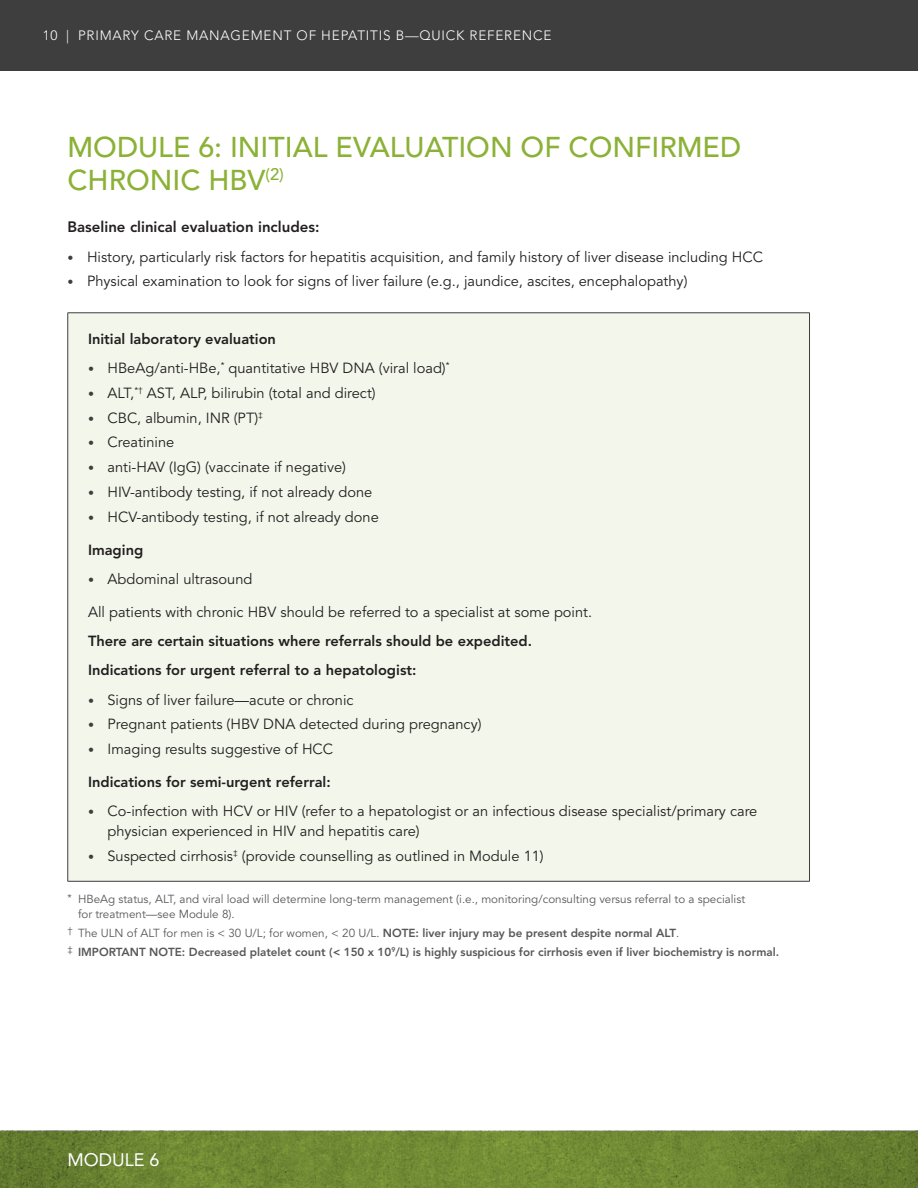
<style>
.page{position:relative;width:918px;height:1188px;background:#fff}
.page>*{position:absolute;margin:0;border:0;box-sizing:border-box;transform-origin:0 0}
.t1{font:500 28.5px/33px "Avenir LT Std";color:#8bb136}
.t2{font:18px "Avenir LT Std";color:#fff}
.t3{font:800 15px "Avenir LT Std";color:#231f20}
.t4{font:14.7px/20px "Avenir LT Std";color:#231f20}
.t5{font:800 14.7px/29.1px "Avenir LT Std";color:#231f20}
.t6{font:300 13.5px "Avenir LT Std";letter-spacing:.06em;color:#fff}
.t7{font:800 11.7px/19px "Avenir LT Std";color:#57585a}
.t8{font:11.7px/14.2px "Avenir LT Std";color:#57585a}
.s1{font-size:12px;color:#3e3e3f}
.s2{font-weight:400}
</style>
<div class="page">
<svg style="left:0;top:1131px;width:917px;height:57px;background:#6d8632"></svg>
<hr style="left:917px;top:1131px;width:1px;height:57px;background:#96b845">
<div style="left:0;top:0;width:918px;height:70px;background:#3e3e3f"></div>
<div style="left:68px;top:313px;width:742px;height:568px;background:#f3f7eb"></div>
<hr style="left:68px;top:313px;width:742px;height:1px;background:#3e3e3f">
<hr style="left:68px;top:313px;width:1px;height:568px;background:#3e3e3f">
<hr style="left:809px;top:313px;width:1px;height:568px;background:#3e3e3f">
<hr style="left:68px;top:881px;width:742px;height:1px;background:#3e3e3f">
<p class="t6" style="left:43px;top:28px;width:510px">10 | PRIMARY CARE MANAGEMENT OF HEPATITIS B—QUICK REFERENCE</p>
<h1 class="t1" style="left:68px;top:131px;width:675px">MODULE 6: INITIAL EVALUATION OF CONFIRMED<br>CHRONIC HBV<sup>(2)</sup></h1>
<p class="t3" style="left:68px;top:218px;width:254px">Baseline clinical evaluation includes:</p>
<p class="t4" style="left:68px;top:247px;width:697px"><span class="s1">•</span> History, particularly risk factors for hepatitis acquisition, and family history of liver disease including HCC</p>
<p class="t4" style="left:68px;top:272px;width:622px"><span class="s1">•</span> Physical examination to look for signs of liver failure (e.g., jaundice, ascites, encephalopathy)</p>
<p class="t5" style="left:88px;top:324px;width:189px">Initial laboratory evaluation</p>
<p class="t4" style="left:88px;top:359px;width:363px"><span class="s1">•</span> HBeAg/anti-HBe,<sup>*</sup> quantitative HBV DNA (viral load)<sup>*</sup></p>
<p class="t4" style="left:88px;top:383px;width:289px"><span class="s1">•</span> ALT,<sup>*†</sup> AST, ALP, bilirubin (total and direct)</p>
<p class="t4" style="left:88px;top:408px;width:176px"><span class="s1">•</span> CBC, albumin, INR (PT)<sup>‡</sup></p>
<p class="t4" style="left:88px;top:433px;width:88px"><span class="s1">•</span> Creatinine</p>
<p class="t4" style="left:88px;top:457px;width:260px"><span class="s1">•</span> anti-HAV (IgG) (vaccinate if negative)</p>
<p class="t4" style="left:88px;top:482px;width:286px"><span class="s1">•</span> HIV-antibody testing, if not already done</p>
<p class="t4" style="left:88px;top:507px;width:292px"><span class="s1">•</span> HCV-antibody testing, if not already done</p>
<p class="t5" style="left:88px;top:535px;width:57px">Imaging</p>
<p class="t4" style="left:88px;top:569px;width:166px"><span class="s1">•</span> Abdominal ultrasound</p>
<p class="t4" style="left:88px;top:603px;width:506px">All patients with chronic HBV should be referred to a specialist at some point.</p>
<p class="t5" style="left:88px;top:627px;width:446px">There are certain situations where referrals should be expedited.<br>Indications for urgent referral to a hepatologist:</p>
<p class="t4" style="left:88px;top:690px;width:267px"><span class="s1">•</span> Signs of liver failure—acute or chronic</p>
<p class="t4" style="left:88px;top:715px;width:395px"><span class="s1">•</span> Pregnant patients (HBV DNA detected during pregnancy)</p>
<p class="t4" style="left:88px;top:739px;width:247px"><span class="s1">•</span> Imaging results suggestive of HCC</p>
<p class="t5" style="left:88px;top:768px;width:244px">Indications for semi-urgent referral:</p>
<p class="t4" style="left:108px;top:802px;width:651px;text-indent:-20px"><span class="s1">•</span> Co-infection with HCV or HIV (refer to a hepatologist or an infectious disease specialist/primary care physician experienced in HIV and hepatitis care)</p>
<p class="t4" style="left:88px;top:846px;width:457px"><span class="s1">•</span> Suspected cirrhosis<sup>‡</sup> (provide counselling as outlined in Module 11)</p>
<p class="t8" style="left:78px;top:892px;width:669px;text-indent:-10px"><sup>*</sup> HBeAg status, ALT, and viral load will determine long-term management (i.e., monitoring/consulting versus referral to a specialist for treatment—see Module 8).</p>
<p class="t7" style="left:68px;top:923px;width:713px"><sup>†</sup> <span class="s2">The ULN of ALT for men is &lt; 30 U/L; for women, &lt; 20 U/L.</span> NOTE: liver injury may be present despite normal ALT<span class="s2">.<br></span><sup>‡</sup> IMPORTANT NOTE: Decreased platelet count (&lt; 150 x 10<sup>9</sup>/L) is highly suspicious for cirrhosis even if liver biochemistry is normal.</p>
<p class="t2" style="left:68px;top:1149px;width:94px">MODULE 6</p>
</div>
